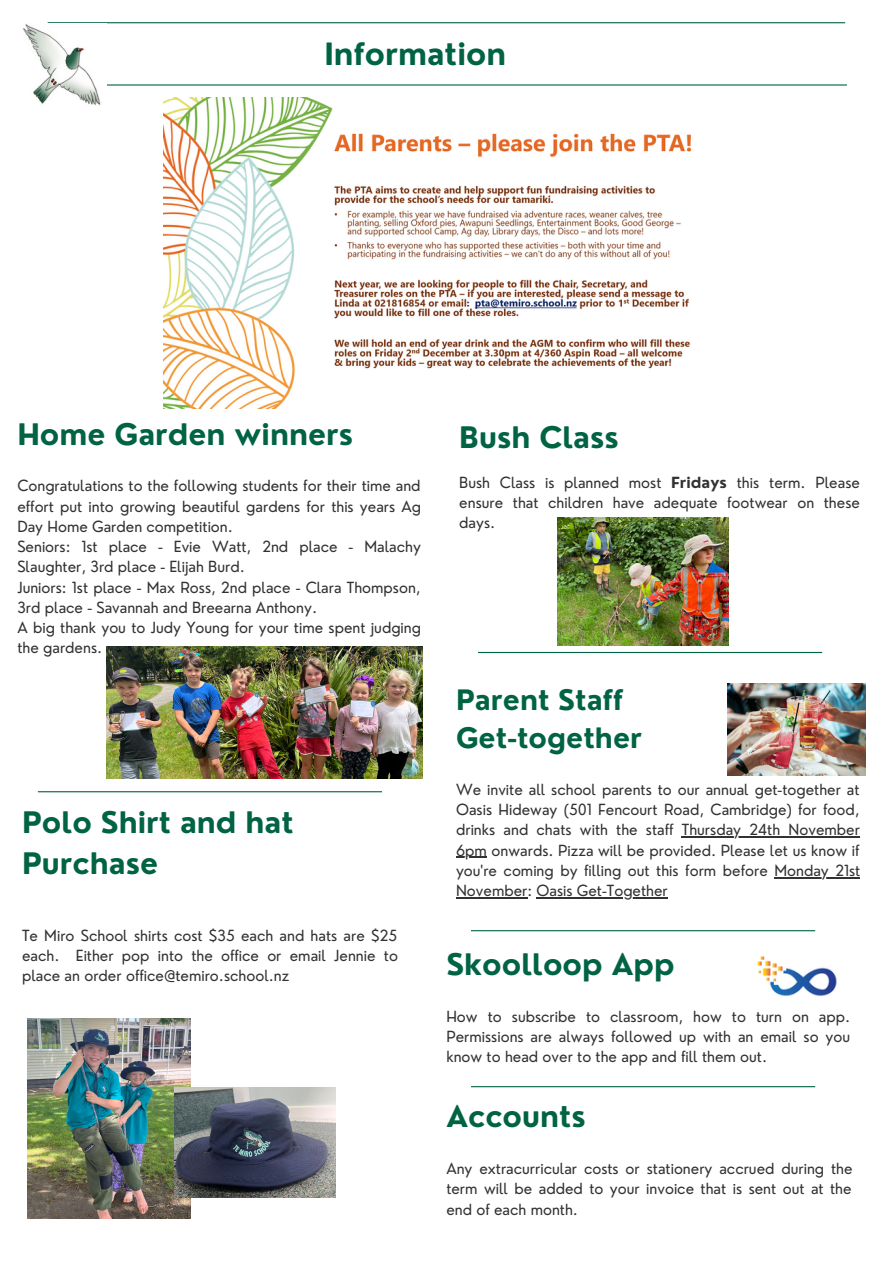
<style>
.page{position:relative;width:893px;height:1264px;background:#fff}
.page>*{position:absolute;margin:0;border:0;box-sizing:border-box;transform-origin:0 0}
.t1{font:700 30px "Nourd";color:#006344}
.t2{font:700 28.95px/40.5px "Nourd";color:#006344}
.t3{font:700 27.45px/38.2px "Nourd";color:#006344}
.t4{font:15px/20.2px "Nourd";color:#323232;text-align:justify}
.s1{font-weight:700}
</style>
<div class="page">
<hr style="left:48px;top:22px;width:797px;height:1px;background:#006344">
<hr style="left:50px;top:84px;width:796px;height:2px;background:#006344">
<img style="left:23px;top:24px;width:83px;height:81px">
<img style="left:27px;top:1018px;width:163px;height:200px">
<hr style="left:38px;top:791px;width:344px;height:1px;background:#006344">
<img style="left:175px;top:1087px;width:161px;height:110px">
<hr style="left:471px;top:930px;width:344px;height:1px;background:#006344">
<img style="left:757px;top:956px;width:80px;height:40px">
<hr style="left:471px;top:1086px;width:344px;height:1px;background:#006344">
<img style="left:728px;top:683px;width:137px;height:92px">
<hr style="left:478px;top:652px;width:344px;height:1px;background:#006344">
<img style="left:106px;top:647px;width:316px;height:131px">
<img style="left:164px;top:98px;width:528px;height:310px">
<img style="left:557px;top:518px;width:171px;height:128px">
<hr style="left:681px;top:836px;width:178px;height:1px;background:#323232">
<hr style="left:456px;top:856px;width:31px;height:2px;background:#323232">
<hr style="left:774px;top:877px;width:86px;height:1px;background:#323232">
<hr style="left:456px;top:897px;width:71px;height:1px;background:#323232">
<hr style="left:536px;top:897px;width:131px;height:1px;background:#323232">
<h1 class="t1" style="left:324px;top:35px;width:183px">Information</h1>
<h2 class="t2" style="left:17px;top:413px;width:337px">Home Garden winners</h2>
<p class="t4" style="left:17px;top:475px;width:405px;text-align:left">Congratulations to the following students for their time and effort put into growing beautiful gardens for this years Ag Day Home Garden competition.<br>Seniors: 1st place - Evie Watt, 2nd place - Malachy Slaughter, 3rd place - Elijah Burd.<br>Juniors: 1st place - Max Ross, 2nd place - Clara Thompson, 3rd place - Savannah and Breearna Anthony.<br>A big thank you to Judy Young for your time spent judging the gardens.</p>
<h2 class="t2" style="left:22px;top:802px;width:273px">Polo Shirt and hat<br>Purchase</h2>
<p class="t4" style="left:22px;top:925px;width:377px">Te Miro School shirts cost $35 each and hats are $25 each. Either pop into the office or email Jennie to place an order office@temiro.school.nz</p>
<h2 class="t2" style="left:459px;top:417px;width:161px">Bush Class</h2>
<p class="t4" style="left:459px;top:472px;width:402px">Bush Class is planned most <span class="s1">Fridays</span> this term. Please ensure that children have adequate footwear on these days.</p>
<h3 class="t3" style="left:456px;top:680px;width:188px">Parent Staff<br>Get-together</h3>
<p class="t4" style="left:456px;top:779px;width:406px">We invite all school parents to our annual get-together at Oasis Hideway (501 Fencourt Road, Cambridge) for food, drinks and chats with the staff Thursday 24th November 6pm onwards. Pizza will be provided. Please let us know if you're coming by filling out this form before Monday 21st November: Oasis Get-Together</p>
<h2 class="t2" style="left:446px;top:943px;width:230px">Skoolloop App</h2>
<p class="t4" style="left:446px;top:1005px;width:405px">How to subscribe to classroom, how to turn on app.<br>Permissions are always followed up with an email so you know to head over to the app and fill them out.</p>
<h2 class="t2" style="left:446px;top:1095px;width:141px">Accounts</h2>
<p class="t4" style="left:446px;top:1158px;width:407px">Any extracurricular costs or stationery accrued during the term will be added to your invoice that is sent out at the end of each month.</p>
</div>
